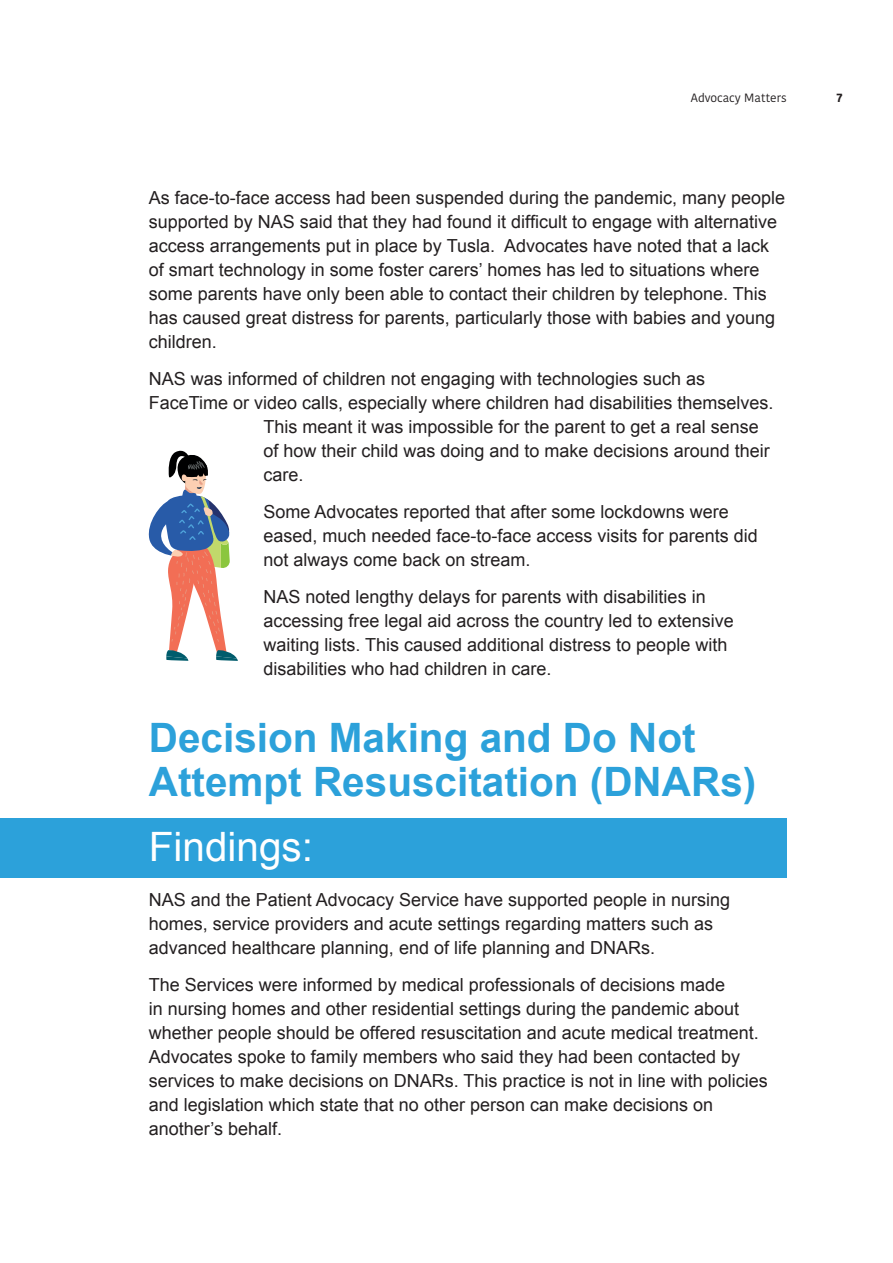
<style>
.page{position:relative;width:893px;height:1263px;background:#fff}
.page>*{position:absolute;margin:0;border:0;box-sizing:border-box;transform-origin:0 0}
.Body_Text{font:700 40.5px/43.5px "Arial";color:#2ca1da}
.H1_shaded{font:40.5px "Arial";color:#fff}
.Body_Text-2{font:18px/24px "Arial";color:#231f20}
.t1{font:12px "Kohinoor Bangla";color:#231f20}
.t2{font:700 12px "Kohinoor Bangla";color:#231f20}
</style>
<div class="page">
<div style="left:0;top:818px;width:787px;height:60px;background:#2ca1da"></div>
<svg style="left:148px;top:450px;width:90px;height:211px"></svg>
<p class="t1" style="left:691px;top:89px;width:97px">Advocacy Matters</p>
<p class="t2" style="left:837px;top:87px;width:7px">7</p>
<p class="Body_Text-2" style="left:149px;top:186px;width:638px">As face-to-face access had been suspended during the pandemic, many people supported by NAS said that they had found it difficult to engage with alternative access arrangements put in place by Tusla. Advocates have noted that a lack of smart technology in some foster carers’ homes has led to situations where some parents have only been able to contact their children by telephone. This has caused great distress for parents, particularly those with babies and young children.</p>
<p class="Body_Text-2" style="left:149px;top:367px;width:558px">NAS was informed of children not engaging with technologies such as</p>
<p class="Body_Text-2" style="left:149px;top:391px;width:626px">FaceTime or video calls, especially where children had disabilities themselves.</p>
<p class="Body_Text-2" style="left:263px;top:415px;width:497px">This meant it was impossible for the parent to get a real sense</p>
<p class="Body_Text-2" style="left:263px;top:439px;width:508px">of how their child was doing and to make decisions around their</p>
<p class="Body_Text-2" style="left:263px;top:463px;width:42px">care.</p>
<p class="Body_Text-2" style="left:263px;top:500px;width:496px">Some Advocates reported that after some lockdowns were eased, much needed face-to-face access visits for parents did not always come back on stream.</p>
<p class="Body_Text-2" style="left:263px;top:585px;width:472px">NAS noted lengthy delays for parents with disabilities in accessing free legal aid across the country led to extensive waiting lists. This caused additional distress to people with disabilities who had children in care.</p>
<p class="Body_Text" style="left:149px;top:718px;width:609px">Decision Making and Do Not<br>Attempt Resuscitation (DNARs)</p>
<p class="H1_shaded" style="left:149px;top:820px;width:166px">Findings:</p>
<p class="Body_Text-2" style="left:149px;top:888px;width:583px">NAS and the Patient Advocacy Service have supported people in nursing homes, service providers and acute settings regarding matters such as advanced healthcare planning, end of life planning and DNARs.</p>
<p class="Body_Text-2" style="left:149px;top:972px;width:620px">The Services were informed by medical professionals of decisions made<br>in nursing homes and other residential settings during the pandemic about whether people should be offered resuscitation and acute medical treatment.<br>Advocates spoke to family members who said they had been contacted by services to make decisions on DNARs. This practice is not in line with policies and legislation which state that no other person can make decisions on another’s behalf.</p>
</div>
